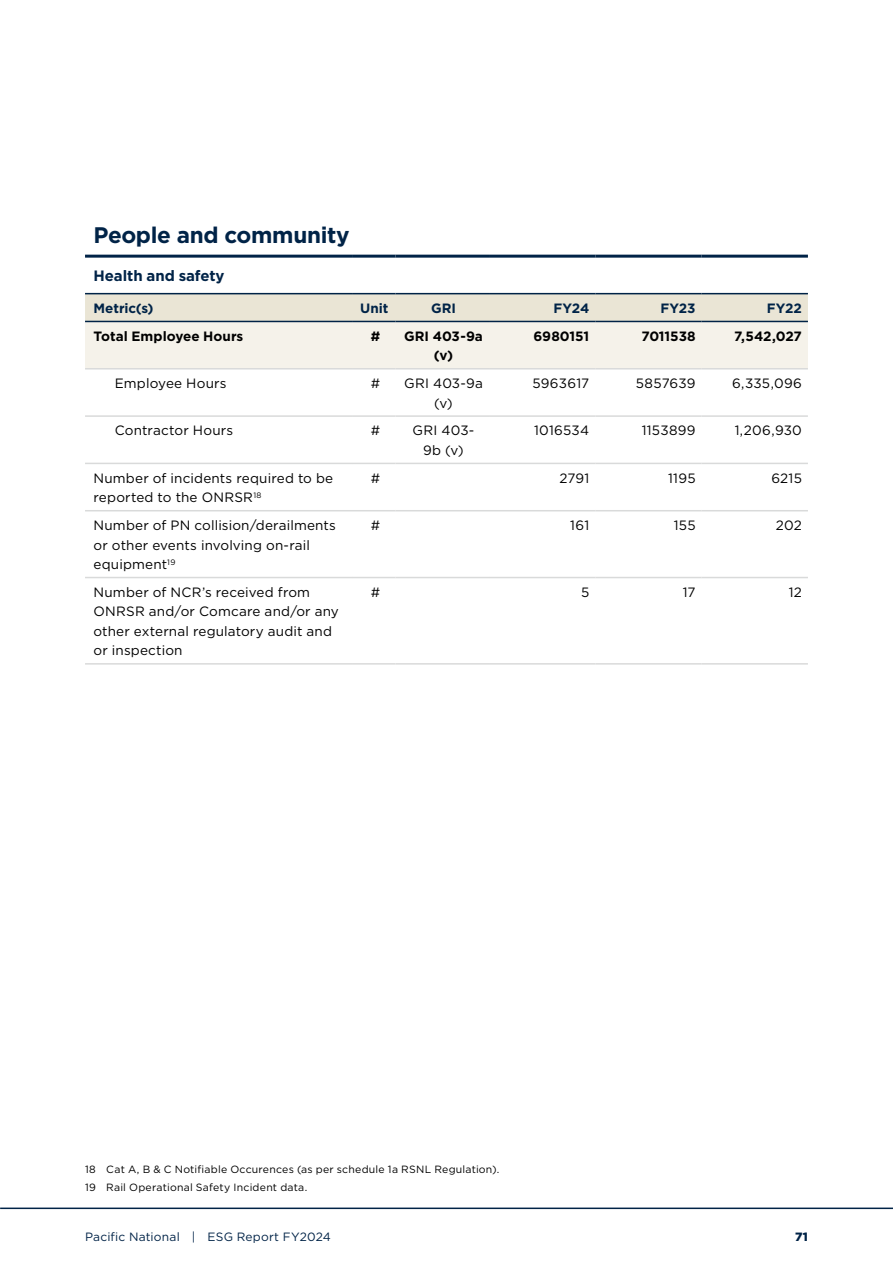
<style>
.page{position:relative;width:893px;height:1263px;background:#fff}
.page>*{position:absolute;margin:0;border:0;box-sizing:border-box;transform-origin:0 0}
.t1{font:700 22.5px "Gotham";letter-spacing:-.015em;color:#002347}
.t2{font:700 15px "Gotham";letter-spacing:-.005em;color:#002347}
.t3{font:13.5px/19.5px "Gotham";letter-spacing:.015em;color:#000}
.t4{font:700 13.5px/19.5px "Gotham";color:#000;text-align:center}
.t5{font:700 13.5px "Gotham";letter-spacing:-.005em;color:#002347}
.t6{font:12px "Gotham";letter-spacing:.015em;color:#002347}
.t7{font:900 12px "Gotham";color:#002347}
.t8{font:10.5px/17.7px "Gotham";letter-spacing:.02em;color:#000}
</style>
<div class="page">
<svg style="left:85px;top:294px;width:723px;height:74px;background:#edeae0"></svg>
<hr style="left:85px;top:415px;width:268px;height:2px;background:#d9dada">
<hr style="left:353px;top:415px;width:42px;height:2px;background:#d9dada">
<hr style="left:395px;top:415px;width:94px;height:2px;background:#d9dada">
<hr style="left:489px;top:415px;width:106px;height:2px;background:#d9dada">
<hr style="left:595px;top:415px;width:107px;height:2px;background:#d9dada">
<hr style="left:702px;top:415px;width:106px;height:2px;background:#d9dada">
<hr style="left:85px;top:463px;width:268px;height:1px;background:#d9dada">
<hr style="left:353px;top:463px;width:42px;height:1px;background:#d9dada">
<hr style="left:395px;top:463px;width:94px;height:1px;background:#d9dada">
<hr style="left:489px;top:463px;width:106px;height:1px;background:#d9dada">
<hr style="left:595px;top:463px;width:107px;height:1px;background:#d9dada">
<hr style="left:702px;top:463px;width:106px;height:1px;background:#d9dada">
<hr style="left:85px;top:510px;width:268px;height:1px;background:#d9dada">
<hr style="left:353px;top:510px;width:42px;height:1px;background:#d9dada">
<hr style="left:395px;top:510px;width:94px;height:1px;background:#d9dada">
<hr style="left:489px;top:510px;width:106px;height:1px;background:#d9dada">
<hr style="left:595px;top:510px;width:107px;height:1px;background:#d9dada">
<hr style="left:702px;top:510px;width:106px;height:1px;background:#d9dada">
<hr style="left:85px;top:577px;width:268px;height:1px;background:#d9dada">
<hr style="left:353px;top:577px;width:42px;height:1px;background:#d9dada">
<hr style="left:395px;top:577px;width:94px;height:1px;background:#d9dada">
<hr style="left:489px;top:577px;width:106px;height:1px;background:#d9dada">
<hr style="left:595px;top:577px;width:107px;height:1px;background:#d9dada">
<hr style="left:702px;top:577px;width:106px;height:1px;background:#d9dada">
<hr style="left:85px;top:663px;width:268px;height:2px;background:#d9dada">
<hr style="left:353px;top:663px;width:42px;height:2px;background:#d9dada">
<hr style="left:395px;top:663px;width:94px;height:2px;background:#d9dada">
<hr style="left:489px;top:663px;width:106px;height:2px;background:#d9dada">
<hr style="left:595px;top:663px;width:107px;height:2px;background:#d9dada">
<hr style="left:702px;top:663px;width:106px;height:2px;background:#d9dada">
<hr style="left:85px;top:368px;width:268px;height:1px;background:#d9dada">
<hr style="left:353px;top:368px;width:42px;height:1px;background:#d9dada">
<hr style="left:395px;top:368px;width:94px;height:1px;background:#d9dada">
<hr style="left:489px;top:368px;width:106px;height:1px;background:#d9dada">
<hr style="left:595px;top:368px;width:107px;height:1px;background:#d9dada">
<hr style="left:702px;top:368px;width:106px;height:1px;background:#d9dada">
<hr style="left:85px;top:321px;width:268px;height:1px;background:#002347">
<hr style="left:353px;top:321px;width:42px;height:1px;background:#002347">
<hr style="left:395px;top:321px;width:94px;height:1px;background:#002347">
<hr style="left:489px;top:321px;width:106px;height:1px;background:#002347">
<hr style="left:595px;top:321px;width:107px;height:1px;background:#002347">
<hr style="left:702px;top:321px;width:106px;height:1px;background:#002347">
<hr style="left:85px;top:293px;width:268px;height:1px;background:#002347">
<hr style="left:353px;top:293px;width:42px;height:1px;background:#002347">
<hr style="left:395px;top:293px;width:94px;height:1px;background:#002347">
<hr style="left:489px;top:293px;width:106px;height:1px;background:#002347">
<hr style="left:595px;top:293px;width:107px;height:1px;background:#002347">
<hr style="left:702px;top:293px;width:106px;height:1px;background:#002347">
<hr style="left:85px;top:255px;width:268px;height:3px;background:#002347">
<hr style="left:353px;top:255px;width:42px;height:3px;background:#002347">
<hr style="left:395px;top:255px;width:94px;height:3px;background:#002347">
<hr style="left:489px;top:255px;width:106px;height:3px;background:#002347">
<hr style="left:595px;top:255px;width:107px;height:3px;background:#002347">
<hr style="left:702px;top:255px;width:106px;height:3px;background:#002347">
<hr style="left:0;top:1207px;width:893px;height:2px;background:#002347">
<h1 class="t1" style="left:94px;top:220px;width:258px">People and community</h1>
<p class="t2" style="left:94px;top:266px;width:133px">Health and safety</p>
<p class="t5" style="left:94px;top:299px;width:61px">Metric(s)</p>
<p class="t5" style="left:360px;top:299px;width:30px">Unit</p>
<p class="t5" style="left:431px;top:299px;width:26px">GRI</p>
<p class="t5" style="left:553px;top:299px;width:37px">FY24</p>
<p class="t5" style="left:660px;top:299px;width:37px">FY23</p>
<p class="t5" style="left:767px;top:299px;width:37px">FY22</p>
<p class="t4" style="left:94px;top:326px;width:151px">Total Employee Hours</p>
<p class="t4" style="left:371px;top:326px;width:11px">#</p>
<p class="t4" style="left:404px;top:326px;width:80px">GRI 403-9a (v)</p>
<p class="t4" style="left:533px;top:326px;width:57px">6980151</p>
<p class="t4" style="left:641px;top:326px;width:56px">7011538</p>
<p class="t4" style="left:734px;top:326px;width:69px">7,542,027</p>
<p class="t3" style="left:115px;top:373px;width:113px">Employee Hours</p>
<p class="t3" style="left:371px;top:373px;width:11px">#</p>
<p class="t3" style="left:404px;top:373px;width:80px;text-align:center">GRI 403-9a (v)</p>
<p class="t3" style="left:532px;top:373px;width:58px">5963617</p>
<p class="t3" style="left:636px;top:373px;width:61px">5857639</p>
<p class="t3" style="left:732px;top:373px;width:71px">6,335,096</p>
<p class="t3" style="left:115px;top:421px;width:120px">Contractor Hours</p>
<p class="t3" style="left:371px;top:421px;width:11px">#</p>
<p class="t3" style="left:412px;top:421px;width:63px;text-align:center">GRI 403-<br>9b (v)</p>
<p class="t3" style="left:534px;top:421px;width:57px">1016534</p>
<p class="t3" style="left:642px;top:421px;width:55px">1153899</p>
<p class="t3" style="left:735px;top:421px;width:69px">1,206,930</p>
<p class="t3" style="left:94px;top:468px;width:241px">Number of incidents required to be reported to the ONRSR<sup>18</sup></p>
<p class="t3" style="left:371px;top:468px;width:11px">#</p>
<p class="t3" style="left:559px;top:468px;width:31px">2791</p>
<p class="t3" style="left:668px;top:468px;width:29px">1195</p>
<p class="t3" style="left:771px;top:468px;width:32px">6215</p>
<p class="t3" style="left:94px;top:515px;width:244px">Number of PN collision/derailments or other events involving on-rail equipment<sup>19</sup></p>
<p class="t3" style="left:371px;top:515px;width:11px">#</p>
<p class="t3" style="left:570px;top:515px;width:21px">161</p>
<p class="t3" style="left:674px;top:515px;width:23px">155</p>
<p class="t3" style="left:776px;top:515px;width:27px">202</p>
<p class="t3" style="left:94px;top:582px;width:247px">Number of NCR’s received from<br>ONRSR and/or Comcare and/or any other external regulatory audit and or inspection</p>
<p class="t3" style="left:371px;top:582px;width:11px">#</p>
<p class="t3" style="left:581px;top:582px;width:10px">5</p>
<p class="t3" style="left:683px;top:582px;width:14px">17</p>
<p class="t3" style="left:789px;top:582px;width:15px">12</p>
<p class="t8" style="left:85px;top:1160px;width:416px">18 Cat A, B &amp; C Notifiable Occurences (as per schedule 1a RSNL Regulation).<br>19 Rail Operational Safety Incident data.</p>
<p class="t6" style="left:85px;top:1229px;width:247px">Pacific National | ESG Report FY2024</p>
<p class="t7" style="left:795px;top:1228px;width:14px">71</p>
</div>
